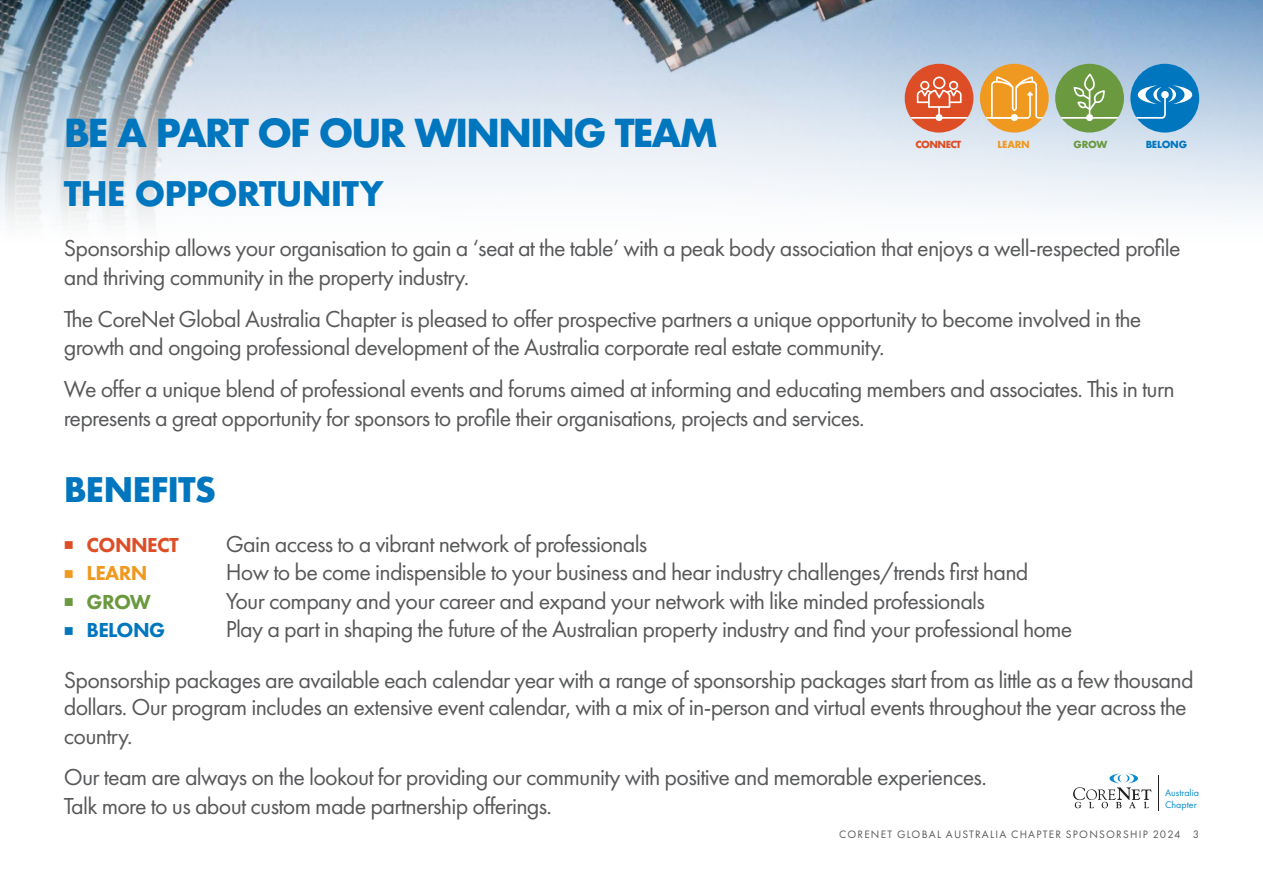
<style>
.page{position:relative;width:1263px;height:893px;background:#fff}
.page>*{position:absolute;margin:0;border:0;box-sizing:border-box;transform-origin:0 0}
.t1{font:700 37.5px "Futura";letter-spacing:-.06em;color:#0076bf}
.t2{font:700 33px "Futura";letter-spacing:-.03em;color:#0076bf}
.t3{font:24px/28.8px "Futura PT";letter-spacing:-.03em;color:#58595b}
.t4{font:800 21px "Futura PT";letter-spacing:-.03em;color:#de4e26}
.t5{font:800 21px "Futura PT";letter-spacing:-.03em;color:#0076bf}
.t6{font:800 21px "Futura PT";letter-spacing:-.03em;color:#ef9920}
.t7{font:800 21px "Futura PT";color:#6a9940}
.t8{font:11.1px "Futura PT";letter-spacing:.11em;color:#58595b}
.t9{font:10.05px/12px "Futura PT";color:#078bcc}
.t10{font:700 9.45px "Futura";letter-spacing:-.06em;color:#de4e26}
.t11{font:700 9.45px "Futura";letter-spacing:-.03em;color:#0076bf}
.t12{font:700 9.45px "Futura";letter-spacing:-.03em;color:#ef9920}
.t13{font:700 9.45px "Futura";color:#6a9940}
</style>
<div class="page">
<img style="left:0;top:0;width:1263px;height:223px">
<svg style="left:1073px;top:773px;width:78px;height:35px"></svg>
<hr style="left:1158px;top:775px;width:1px;height:36px;background:#221f20">
<div style="left:1130px;top:64px;width:69px;height:69px;background:#0076bf;border-radius:50%"></div>
<svg style="left:1136px;top:85px;width:56px;height:34px"></svg>
<div style="left:1055px;top:64px;width:69px;height:69px;background:#6a9940;border-radius:50%"></div>
<div style="left:1086px;top:114px;width:7px;height:7px;background:#fff;border-radius:50%"></div>
<div style="left:905px;top:64px;width:68px;height:69px;background:#de4e26;border-radius:50%"></div>
<svg style="left:1061px;top:74px;width:57px;height:45px"></svg>
<svg style="left:910px;top:77px;width:58px;height:42px"></svg>
<div style="left:980px;top:64px;width:69px;height:69px;background:#ef9920;border-radius:50%"></div>
<svg style="left:985px;top:76px;width:58px;height:44px"></svg>
<h1 class="t1" style="left:64px;top:105px;width:656px">BE A PART OF OUR WINNING TEAM</h1>
<p class="t10" style="left:915px;top:138px;width:48px">CONNECT</p>
<p class="t12" style="left:997px;top:138px;width:34px">LEARN</p>
<p class="t13" style="left:1073px;top:138px;width:35px">GROW</p>
<p class="t11" style="left:1146px;top:138px;width:43px">BELONG</p>
<h2 class="t2" style="left:64px;top:170px;width:321px">THE OPPORTUNITY</h2>
<p class="t3" style="left:64px;top:234px;width:1118px">Sponsorship allows your organisation to gain a ‘seat at the table’ with a peak body association that enjoys a well-respected profile and thriving community in the property industry.</p>
<p class="t3" style="left:64px;top:304px;width:1079px">The CoreNet Global Australia Chapter is pleased to offer prospective partners a unique opportunity to become involved in the growth and ongoing professional development of the Australia corporate real estate community.</p>
<p class="t3" style="left:64px;top:374px;width:1112px">We offer a unique blend of professional events and forums aimed at informing and educating members and associates. This in turn represents a great opportunity for sponsors to profile their organisations, projects and services.</p>
<h2 class="t2" style="left:64px;top:465px;width:154px">BENEFITS</h2>
<p class="t4" style="left:64px;top:532px;width:117px">■ CONNECT</p>
<p class="t3" style="left:226px;top:529px;width:423px">Gain access to a vibrant network of professionals</p>
<p class="t6" style="left:64px;top:560px;width:85px">■ LEARN</p>
<p class="t3" style="left:226px;top:558px;width:804px">How to be come indispensible to your business and hear industry challenges/trends first hand</p>
<p class="t7" style="left:64px;top:589px;width:89px">■ GROW</p>
<p class="t3" style="left:226px;top:586px;width:761px">Your company and your career and expand your network with like minded professionals</p>
<p class="t5" style="left:64px;top:617px;width:103px">■ BELONG</p>
<p class="t3" style="left:64px;top:604px;width:1131px;line-height:50.4px;text-indent:162px">Play a part in shaping the future of the Australian property industry and find your professional home<br>Sponsorship packages are available each calendar year with a range of sponsorship packages start from as little as a few thousand</p>
<p class="t3" style="left:64px;top:692px;width:1124px">dollars. Our program includes an extensive event calendar, with a mix of in-person and virtual events throughout the year across the country.</p>
<p class="t3" style="left:64px;top:763px;width:924px">Our team are always on the lookout for providing our community with positive and memorable experiences.<br>Talk more to us about custom made partnership offerings.</p>
<p class="t9" style="left:1165px;top:787px;width:35px">Australia<br>Chapter</p>
<p class="t8" style="left:839px;top:827px;width:362px">CORENET GLOBAL AUSTRALIA CHAPTER SPONSORSHIP 2024 3</p>
</div>
